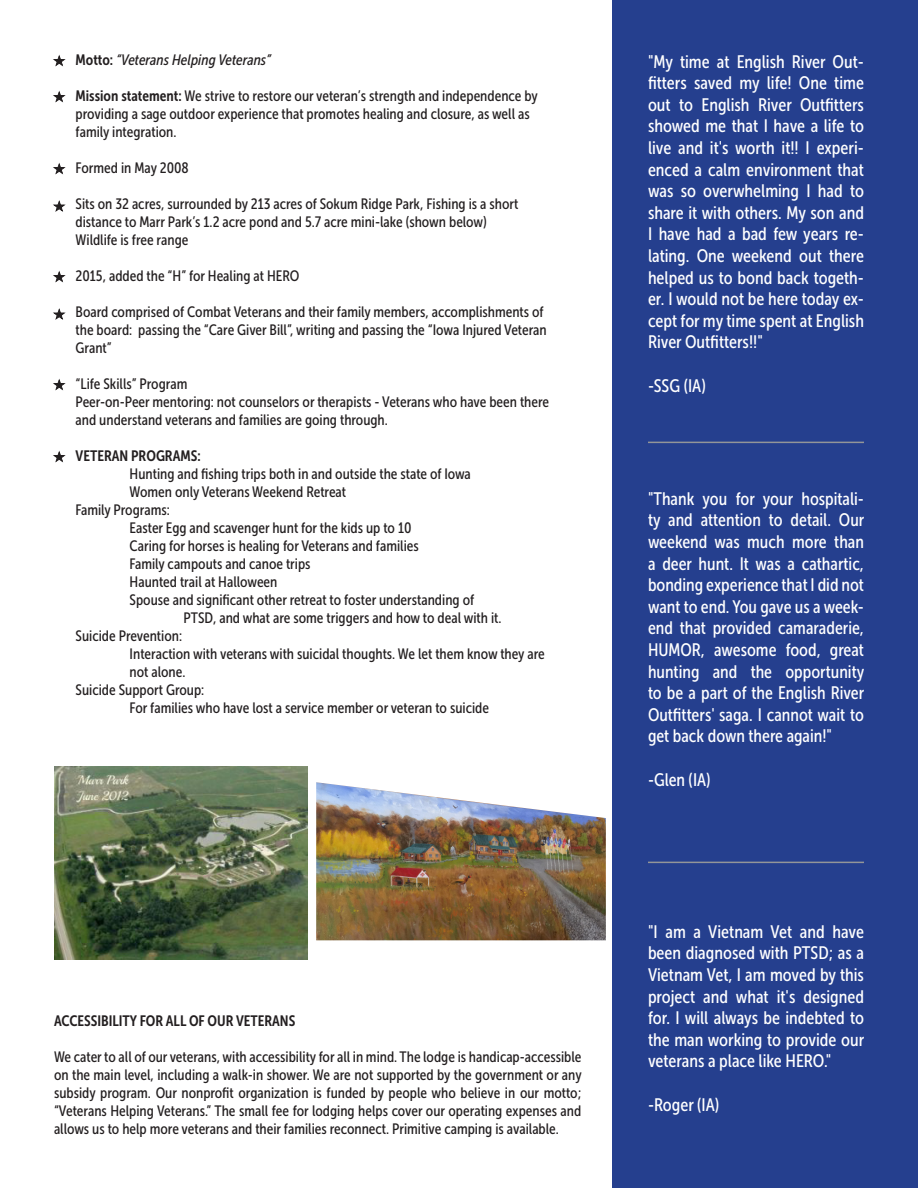
<style>
.page{position:relative;width:918px;height:1188px;background:#fff}
.page>*{position:absolute;margin:0;border:0;box-sizing:border-box;transform-origin:0 0}
.t1{font:18px/21.6px "Museo Sans Cond 500";color:#fff;text-align:justify}
.t2{font:15px/18px "Museo Sans Cond 500";color:#231f20}
.t3{font:15px "Museo Sans Cond 700";color:#231f20}
.t4{font:italic 15px "Museo Sans Cond 500";color:#231f20}
.s1{font-family:"Museo Sans Cond 700";font-style:normal}
.s2{font-family:"Museo Sans Cond 700"}
</style>
<div class="page">
<div style="left:612px;top:0;width:306px;height:1188px;background:#253f8e"></div>
<img style="left:54px;top:767px;width:253px;height:193px">
<svg style="left:54px;top:56px;width:11px;height:10px"></svg>
<svg style="left:54px;top:92px;width:11px;height:10px"></svg>
<svg style="left:54px;top:164px;width:11px;height:10px"></svg>
<svg style="left:54px;top:201px;width:11px;height:10px"></svg>
<svg style="left:54px;top:272px;width:11px;height:10px"></svg>
<svg style="left:54px;top:309px;width:11px;height:10px"></svg>
<svg style="left:54px;top:380px;width:11px;height:10px"></svg>
<svg style="left:54px;top:452px;width:11px;height:10px"></svg>
<hr style="left:648px;top:442px;width:216px;height:1px;background:#939598">
<hr style="left:648px;top:862px;width:216px;height:1px;background:#939598">
<img style="left:316px;top:782px;width:290px;height:158px">
<p class="t4" style="left:76px;top:52px;width:197px"><span class="s1">Motto:</span> “Veterans Helping Veterans”</p>
<p class="t2" style="left:76px;top:87px;width:464px"><span class="s2">Mission statement:</span> We strive to restore our veteran’s strength and independence by providing a sage outdoor experience that promotes healing and closure, as well as family integration.</p>
<p class="t2" style="left:76px;top:159px;width:115px">Formed in May 2008</p>
<p class="t2" style="left:76px;top:195px;width:444px">Sits on 32 acres, surrounded by 213 acres of Sokum Ridge Park, Fishing is a short distance to Marr Park’s 1.2 acre pond and 5.7 acre mini-lake (shown below)</p>
<p class="t2" style="left:76px;top:231px;width:114px">Wildlife is free range</p>
<p class="t2" style="left:76px;top:267px;width:225px">2015, added the “H” for Healing at HERO</p>
<p class="t2" style="left:76px;top:303px;width:473px">Board comprised of Combat Veterans and their family members, accomplishments of the board: passing the “Care Giver Bill”, writing and passing the “Iowa Injured Veteran<br>Grant”</p>
<p class="t2" style="left:76px;top:375px;width:113px">“Life Skills” Program</p>
<p class="t2" style="left:76px;top:393px;width:475px">Peer-on-Peer mentoring: not counselors or therapists - Veterans who have been there and understand veterans and families are going through.</p>
<p class="t3" style="left:76px;top:448px;width:127px">VETERAN PROGRAMS:</p>
<p class="t2" style="left:130px;top:465px;width:343px">Hunting and fishing trips both in and outside the state of Iowa</p>
<p class="t2" style="left:130px;top:483px;width:218px">Women only Veterans Weekend Retreat</p>
<p class="t2" style="left:76px;top:501px;width:96px">Family Programs:</p>
<p class="t2" style="left:130px;top:519px;width:283px">Easter Egg and scavenger hunt for the kids up to 10</p>
<p class="t2" style="left:130px;top:537px;width:291px">Caring for horses is healing for Veterans and families</p>
<p class="t2" style="left:130px;top:555px;width:183px">Family campouts and canoe trips</p>
<p class="t2" style="left:130px;top:573px;width:149px">Haunted trail at Halloween</p>
<p class="t2" style="left:130px;top:591px;width:346px">Spouse and significant other retreat to foster understanding of</p>
<p class="t2" style="left:184px;top:609px;width:319px">PTSD, and what are some triggers and how to deal with it.</p>
<p class="t2" style="left:76px;top:627px;width:108px">Suicide Prevention:</p>
<p class="t2" style="left:130px;top:645px;width:417px">Interaction with veterans with suicidal thoughts. We let them know they are not alone.</p>
<p class="t2" style="left:76px;top:681px;width:130px">Suicide Support Group:</p>
<p class="t2" style="left:130px;top:699px;width:361px">For families who have lost a service member or veteran to suicide</p>
<p class="t3" style="left:54px;top:1012px;width:243px">ACCESSIBILITY FOR ALL OF OUR VETERANS</p>
<p class="t2" style="left:54px;top:1048px;width:529px;text-align:justify">We cater to all of our veterans, with accessibility for all in mind. The lodge is handicap-accessible on the main level, including a walk-in shower. We are not supported by the government or any subsidy program. Our nonprofit organization is funded by people who believe in our motto; “Veterans Helping Veterans.” The small fee for lodging helps cover our operating expenses and allows us to help more veterans and their families reconnect. Primitive camping is available.</p>
<p class="t1" style="left:648px;top:51px;width:218px">"My time at English River Out&shy;fitters saved my life! One time out to English River Outfitters showed me that I have a life to live and it's worth it!! I experi&shy;enced a calm environment that was so overwhelming I had to share it with others. My son and I have had a bad few years re&shy;lating. One weekend out there helped us to bond back togeth&shy;er. I would not be here today ex&shy;cept for my time spent at English River Outfitters!!"</p>
<p class="t1" style="left:648px;top:375px;width:59px">-SSG (IA)</p>
<p class="t1" style="left:648px;top:488px;width:218px">"Thank you for your hospitali&shy;ty and attention to detail. Our weekend was much more than a deer hunt. It was a cathartic, bonding experience that I did not want to end. You gave us a week&shy;end that provided camaraderie, HUMOR, awesome food, great hunting and the opportunity to be a part of the English River Outfitters' saga. I cannot wait to get back down there again!"</p>
<p class="t1" style="left:648px;top:769px;width:64px">-Glen (IA)</p>
<p class="t1" style="left:648px;top:921px;width:218px">"I am a Vietnam Vet and have been diagnosed with PTSD; as a Vietnam Vet, I am moved by this project and what it's designed for. I will always be indebted to the man working to provide our veterans a place like HERO."</p>
<p class="t1" style="left:648px;top:1094px;width:73px">-Roger (IA)</p>
</div>
